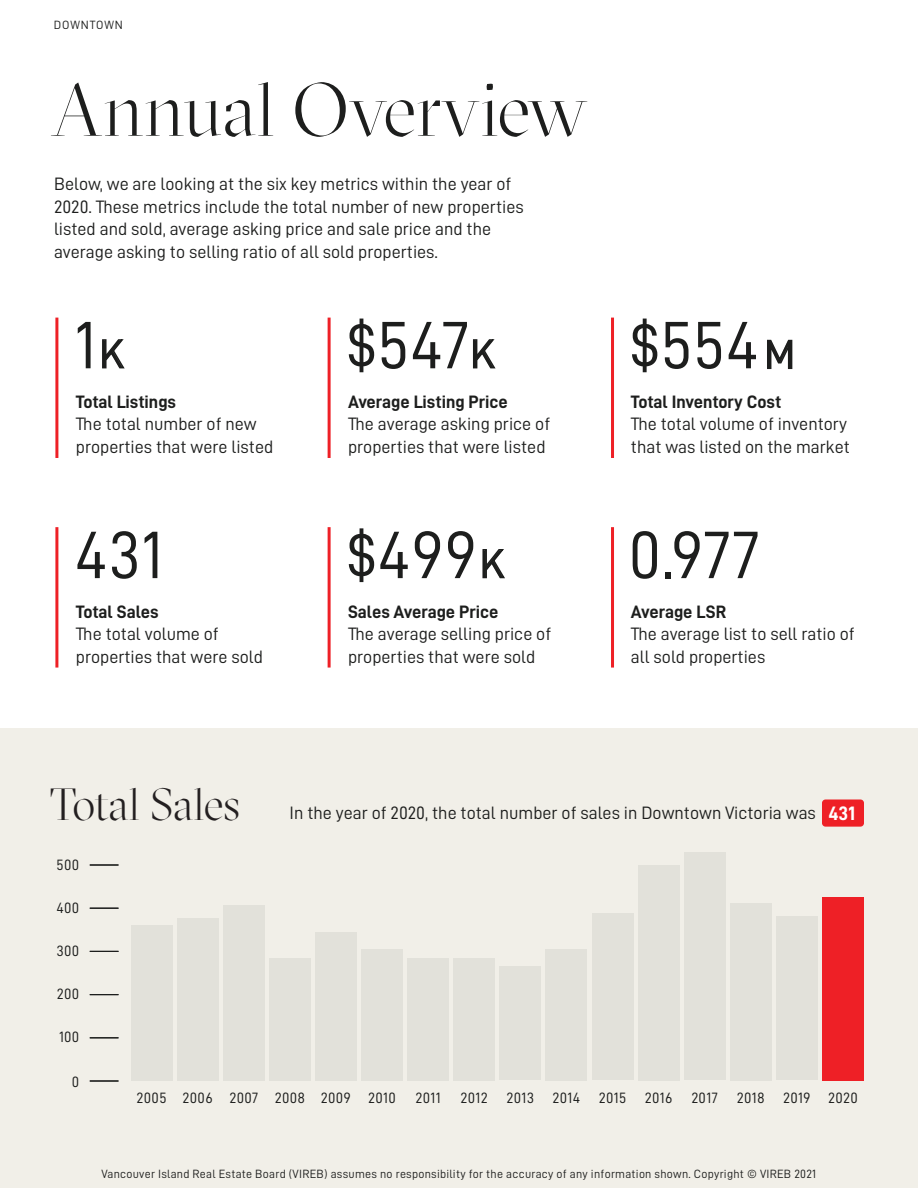
<style>
.page{position:relative;width:918px;height:1188px;background:#fff}
.page>*{position:absolute;margin:0;border:0;box-sizing:border-box;transform-origin:0 0}
.t1{font:300 75px "GT Sectra Display";letter-spacing:-.005em;color:#1d1e1d}
.t2{font:67.2px "D DIN";color:#1d1e1d}
.t3{font:300 45px "GT Sectra Display";color:#231f20}
.t4{font:40.2px "D DIN";color:#1d1e1d}
.t5{font:19.5px "D DIN Bold";color:#fff}
.t6{font:18px/22.5px "D DIN";color:#1d1e1d}
.t7{font:18px "D DIN Bold";color:#1d1e1d}
.t8{font:15px "D DIN";letter-spacing:.02em;color:#1d1e1d}
.t9{font:12px "D DIN";letter-spacing:.02em;color:#1d1e1d}
.t10{font:12px "D DIN";letter-spacing:.075em;color:#1d1e1d}
.s1{font-size:40.2px}
</style>
<div class="page">
<div style="left:0;top:728px;width:918px;height:460px;background:#f1efe8"></div>
<svg style="left:473px;top:339px;width:23px;height:30px"></svg>
<svg style="left:102px;top:339px;width:23px;height:30px"></svg>
<svg style="left:767px;top:339px;width:26px;height:31px"></svg>
<svg style="left:482px;top:549px;width:23px;height:30px"></svg>
<hr style="left:55px;top:318px;width:3px;height:140px;background:#ee2026">
<hr style="left:328px;top:318px;width:3px;height:140px;background:#ee2026">
<hr style="left:611px;top:318px;width:3px;height:140px;background:#ee2026">
<hr style="left:55px;top:527px;width:3px;height:141px;background:#ee2026">
<hr style="left:328px;top:527px;width:3px;height:141px;background:#ee2026">
<hr style="left:611px;top:527px;width:3px;height:141px;background:#ee2026">
<hr style="left:90px;top:1080px;width:28px;height:2px;background:#1d1e1d">
<svg style="left:90px;top:1037px;width:28px;height:1px"></svg>
<svg style="left:90px;top:994px;width:28px;height:1px"></svg>
<svg style="left:90px;top:951px;width:28px;height:1px"></svg>
<svg style="left:90px;top:908px;width:28px;height:1px"></svg>
<hr style="left:90px;top:864px;width:28px;height:2px;background:#1d1e1d">
<div style="left:131px;top:925px;width:41px;height:155px;background:#e2e1da"></div>
<div style="left:177px;top:918px;width:41px;height:162px;background:#e2e1da"></div>
<div style="left:223px;top:905px;width:41px;height:175px;background:#e2e1da"></div>
<div style="left:269px;top:958px;width:42px;height:122px;background:#e2e1da"></div>
<div style="left:315px;top:932px;width:42px;height:148px;background:#e2e1da"></div>
<div style="left:361px;top:949px;width:42px;height:131px;background:#e2e1da"></div>
<div style="left:408px;top:958px;width:41px;height:122px;background:#e2e1da"></div>
<div style="left:454px;top:958px;width:41px;height:122px;background:#e2e1da"></div>
<div style="left:500px;top:966px;width:41px;height:114px;background:#e2e1da"></div>
<div style="left:546px;top:949px;width:41px;height:131px;background:#e2e1da"></div>
<div style="left:592px;top:913px;width:41px;height:167px;background:#e2e1da"></div>
<div style="left:638px;top:865px;width:41px;height:215px;background:#e2e1da"></div>
<div style="left:684px;top:853px;width:41px;height:227px;background:#e2e1da"></div>
<div style="left:730px;top:903px;width:41px;height:177px;background:#e2e1da"></div>
<div style="left:777px;top:917px;width:41px;height:163px;background:#e2e1da"></div>
<div style="left:823px;top:897px;width:41px;height:183px;background:#ee2026"></div>
<div style="left:822px;top:799px;width:42px;height:28px;background:#ee2026;border-radius:4px"></div>
<p class="t10" style="left:54px;top:18px;width:70px">DOWNTOWN</p>
<h1 class="t1" style="left:51px;top:67px;width:539px">Annual Overview</h1>
<p class="t6" style="left:54px;top:172px;width:471px">Below, we are looking at the six key metrics within the year of 2020. These metrics include the total number of new properties listed and sold, average asking price and sale price and the average asking to selling ratio of all sold properties.</p>
<h2 class="t2" style="left:74px;top:308px;width:24px">1</h2>
<h3 class="t4" style="left:100px;top:332px;width:26px">K</h3>
<p class="t7" style="left:76px;top:392px;width:102px">Total Listings</p>
<p class="t6" style="left:76px;top:412px;width:199px">The total number of new properties that were listed</p>
<h2 class="t2" style="left:347px;top:308px;width:149px">$547<span class="s1">K</span></h2>
<h2 class="t2" style="left:630px;top:308px;width:167px">$554<span class="s1">M</span></h2>
<p class="t7" style="left:348px;top:392px;width:161px">Average Listing Price</p>
<p class="t6" style="left:348px;top:412px;width:204px">The average asking price of properties that were listed</p>
<p class="t7" style="left:631px;top:392px;width:152px">Total Inventory Cost</p>
<p class="t6" style="left:631px;top:412px;width:221px">The total volume of inventory that was listed on the market</p>
<h2 class="t2" style="left:74px;top:518px;width:90px">431</h2>
<p class="t7" style="left:76px;top:601px;width:84px">Total Sales</p>
<p class="t6" style="left:76px;top:622px;width:189px">The total volume of properties that were sold</p>
<h2 class="t2" style="left:347px;top:518px;width:159px">$499<span class="s1">K</span></h2>
<h2 class="t2" style="left:628px;top:518px;width:133px">0.977</h2>
<p class="t7" style="left:348px;top:601px;width:152px">Sales Average Price</p>
<p class="t6" style="left:348px;top:622px;width:205px">The average selling price of properties that were sold</p>
<p class="t7" style="left:631px;top:601px;width:97px">Average LSR</p>
<p class="t6" style="left:631px;top:622px;width:225px">The average list to sell ratio of all sold properties</p>
<h3 class="t3" style="left:51px;top:779px;width:191px">Total Sales</h3>
<p class="t8" style="left:57px;top:857px;width:24px">500</p>
<p class="t8" style="left:56px;top:900px;width:24px">400</p>
<p class="t8" style="left:57px;top:943px;width:24px">300</p>
<p class="t8" style="left:57px;top:986px;width:24px">200</p>
<p class="t8" style="left:59px;top:1029px;width:22px">100</p>
<p class="t8" style="left:72px;top:1073px;width:9px">0</p>
<p class="t6" style="left:290px;top:801px;width:528px">In the year of 2020, the total number of sales in Downtown Victoria was</p>
<p class="t5" style="left:828px;top:802px;width:28px">431</p>
<p class="t8" style="left:137px;top:1090px;width:78px">2005 2006</p>
<p class="t8" style="left:229px;top:1090px;width:168px">2007 2008 2009 2010</p>
<p class="t8" style="left:416px;top:1090px;width:27px">2011</p>
<p class="t8" style="left:461px;top:1090px;width:213px">2012 2013 2014 2015 2016</p>
<p class="t8" style="left:691px;top:1090px;width:28px">2017</p>
<p class="t8" style="left:737px;top:1090px;width:123px">2018 2019 2020</p>
<p class="t9" style="left:101px;top:1168px;width:716px">Vancouver Island Real Estate Board (VIREB) assumes no responsibility for the accuracy of any information shown. Copyright © VIREB 2021</p>
</div>
